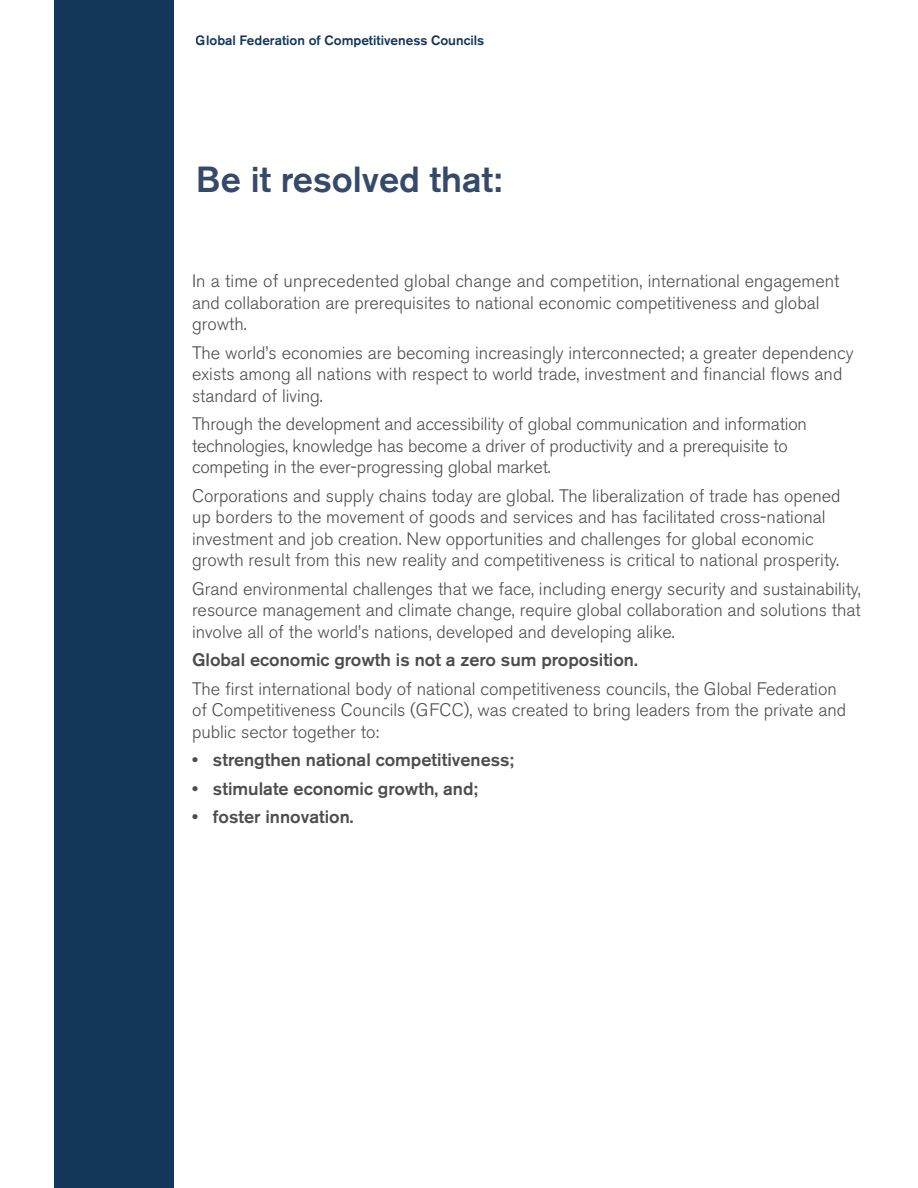
<style>
.page{position:relative;width:918px;height:1188px;background:#fff}
.page>*{position:absolute;margin:0;border:0;box-sizing:border-box;transform-origin:0 0}
.t1{font:500 36px "Akzidenz Grotesk BE";color:#364969}
.t2{font:300 18px/21.6px "Akzidenz Grotesk BE";color:#4d4d4f}
.t3{font:500 18px "Akzidenz Grotesk BE";color:#4d4d4f}
.t4{font:500 13.5px "Akzidenz Grotesk BE";color:#14365a}
</style>
<div class="page">
<div style="left:54px;top:0;width:120px;height:1188px;background:#14365a"></div>
<p class="t4" style="left:196px;top:32px;width:290px">Global Federation of Competitiveness Councils</p>
<h1 class="t1" style="left:196px;top:158px;width:308px">Be it resolved that:</h1>
<p class="t2" style="left:192px;top:270px;width:649px">In a time of unprecedented global change and competition, international engagement and collaboration are prerequisites to national economic competitiveness and global growth.</p>
<p class="t2" style="left:192px;top:342px;width:663px">The world’s economies are becoming increasingly interconnected; a greater dependency exists among all nations with respect to world trade, investment and financial flows and standard of living.</p>
<p class="t2" style="left:192px;top:413px;width:616px">Through the development and accessibility of global communication and information technologies, knowledge has become a driver of productivity and a prerequisite to competing in the ever-progressing global market.</p>
<p class="t2" style="left:192px;top:485px;width:650px">Corporations and supply chains today are global. The liberalization of trade has opened up borders to the movement of goods and services and has facilitated cross-national investment and job creation. New opportunities and challenges for global economic growth result from this new reality and competitiveness is critical to national prosperity.</p>
<p class="t2" style="left:192px;top:578px;width:670px;text-align:justify">Grand environmental challenges that we face, including energy security and sustainability, resource management and climate change, require global collaboration and solutions that involve all of the world’s nations, developed and developing alike.</p>
<p class="t3" style="left:192px;top:649px;width:447px">Global economic growth is not a zero sum proposition.</p>
<p class="t2" style="left:192px;top:678px;width:656px">The first international body of national competitiveness councils, the Global Federation of Competitiveness Councils (GFCC), was created to bring leaders from the private and public sector together to:</p>
<p class="t3" style="left:192px;top:749px;width:324px">• strengthen national competitiveness;</p>
<p class="t3" style="left:192px;top:777px;width:288px">• stimulate economic growth, and;</p>
<p class="t3" style="left:192px;top:806px;width:163px">• foster innovation.</p>
</div>
